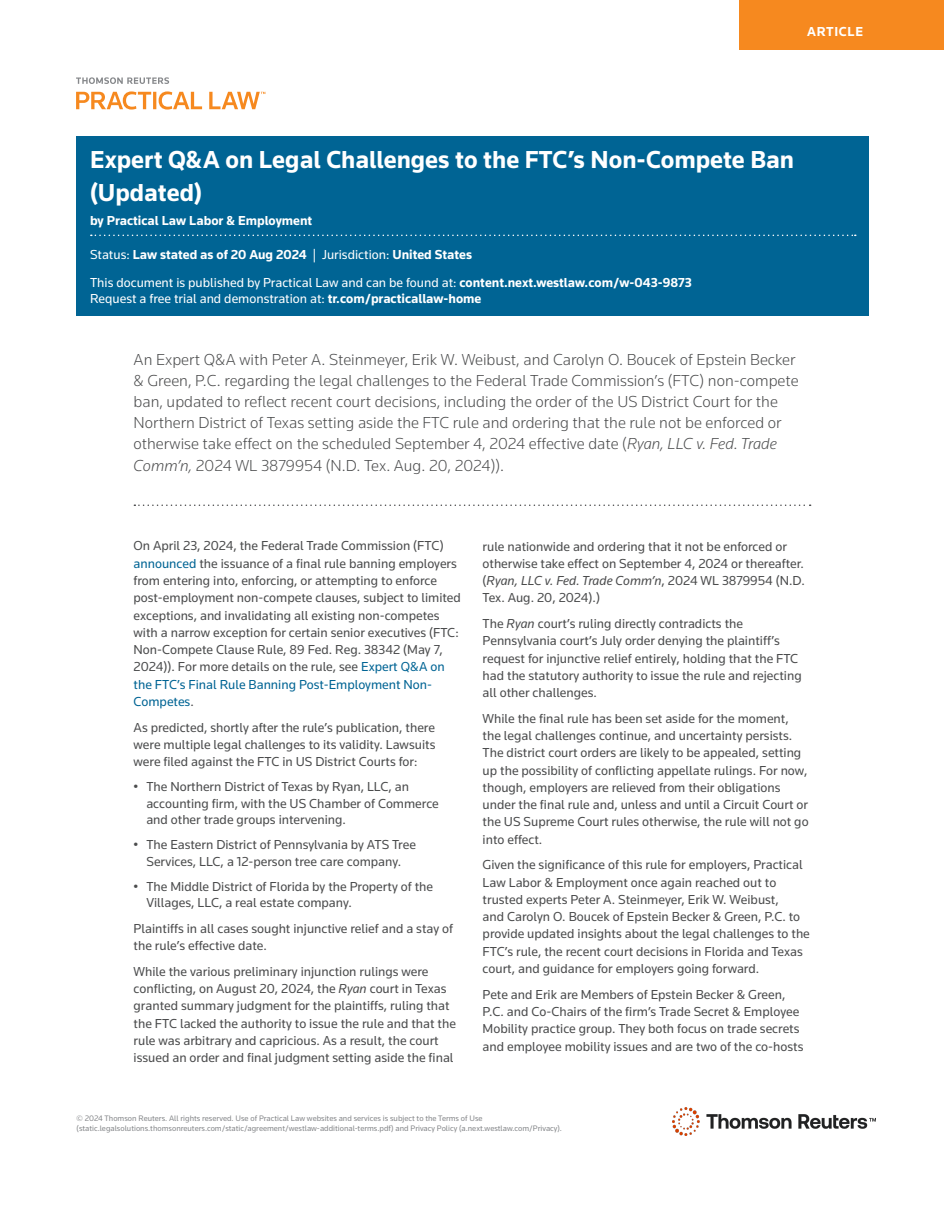
<style>
.page{position:relative;width:944px;height:1214px;background:#fff}
.page>*{position:absolute;margin:0;border:0;box-sizing:border-box;transform-origin:0 0}
.t1{font:700 25.5px/33px "Knowledge";color:#fff}
.t2{font:300 16.5px/21px "Knowledge";color:#4b4c4d}
.t3{font:13.5px/17.2px "Knowledge";color:#4b4c4d}
.t4{font:13.5px/27.2px "Knowledge";color:#fff}
.t5{font:700 13.5px "Knowledge";color:#fff}
.t6{font:700 13.5px "Knowledge";letter-spacing:.05em;color:#fff}
.t7{font:8.25px/9.8px "Knowledge";color:#86888b}
.s1{font-weight:700}
.s2{font-style:italic}
.s3{color:#006494}
</style>
<div class="page">
<div style="left:739px;top:0;width:205px;height:49px;background:#f6891f"></div>
<svg style="left:76px;top:91px;width:189px;height:19px"></svg>
<svg style="left:76px;top:77px;width:93px;height:7px"></svg>
<img style="left:672px;top:1107px;width:203px;height:28px">
<div style="left:77px;top:136px;width:792px;height:180px;background:#006494"></div>
<svg style="left:91px;top:234px;width:764px;height:2px"></svg>
<svg style="left:134px;top:504px;width:676px;height:2px"></svg>
<p class="t6" style="left:807px;top:23px;width:57px">ARTICLE</p>
<h1 class="t1" style="left:90px;top:143px;width:705px">Expert Q&amp;A on Legal Challenges to the FTC’s Non-Compete Ban (Updated)</h1>
<p class="t5" style="left:90px;top:213px;width:224px">by Practical Law Labor &amp; Employment</p>
<p class="t4" style="left:90px;top:241px;width:603px">Status: <span class="s1">Law stated as of 20 Aug 2024</span> | Jurisdiction: <span class="s1">United States<br></span>This document is published by Practical Law and can be found at: <span class="s1">content.next.westlaw.com/w-043-9873</span></p>
<p class="t4" style="left:90px;top:285px;width:393px">Request a free trial and demonstration at: <span class="s1">tr.com/practicallaw-home</span></p>
<p class="t2" style="left:134px;top:349px;width:666px">An Expert Q&amp;A with Peter A. Steinmeyer, Erik W. Weibust, and Carolyn O. Boucek of Epstein Becker &amp; Green, P.C. regarding the legal challenges to the Federal Trade Commission’s (FTC) non-compete ban, updated to reflect recent court decisions, including the order of the US District Court for the Northern District of Texas setting aside the FTC rule and ordering that the rule not be enforced or otherwise take effect on the scheduled September 4, 2024 effective date (<span class="s2">Ryan, LLC v. Fed. Trade Comm’n,</span> 2024 WL 3879954 (N.D. Tex. Aug. 20, 2024)).</p>
<p class="t3" style="left:134px;top:537px;width:329px">On April 23, 2024, the Federal Trade Commission (FTC) <span class="s3">announced</span> the issuance of a final rule banning employers from entering into, enforcing, or attempting to enforce post-employment non-compete clauses, subject to limited exceptions, and invalidating all existing non-competes with a narrow exception for certain senior executives (FTC:<br>Non-Compete Clause Rule, 89 Fed. Reg. 38342 (May 7, 2024)). For more details on the rule, see <span class="s3">Expert Q&amp;A on the FTC’s Final Rule Banning Post-Employment Non-Competes</span>.</p>
<p class="t3" style="left:134px;top:718px;width:303px;text-align:justify">As predicted, shortly after the rule’s publication, there were multiple legal challenges to its validity. Lawsuits were filed against the FTC in US District Courts for:</p>
<p class="t3" style="left:146px;top:778px;width:294px;line-height:16.5px;text-indent:-13px">• The Northern District of Texas by Ryan, LLC, an accounting firm, with the US Chamber of Commerce and other trade groups intervening.</p>
<p class="t3" style="left:134px;top:836px;width:284px;line-height:16.5px;text-align:center">• The Eastern District of Pennsylvania by ATS Tree<br>Services, LLC, a 12-person tree care company.</p>
<p class="t3" style="left:146px;top:877px;width:288px;line-height:16.5px;text-indent:-13px">• The Middle District of Florida by the Property of the<br>Villages, LLC, a real estate company.</p>
<p class="t3" style="left:134px;top:919px;width:321px">Plaintiffs in all cases sought injunctive relief and a stay of the rule’s effective date.</p>
<p class="t3" style="left:134px;top:962px;width:324px">While the various preliminary injunction rulings were conflicting, on August 20, 2024, the <span class="s2">Ryan</span> court in Texas granted summary judgment for the plaintiffs, ruling that the FTC lacked the authority to issue the rule and that the rule was arbitrary and capricious. As a result, the court issued an order and final judgment setting aside the final</p>
<p class="t3" style="left:482px;top:537px;width:324px">rule nationwide and ordering that it not be enforced or otherwise take effect on September 4, 2024 or thereafter. (<span class="s2">Ryan, LLC v. Fed. Trade Comm’n</span>, 2024 WL 3879954 (N.D.<br>Tex. Aug. 20, 2024).)</p>
<p class="t3" style="left:482px;top:614px;width:320px">The <span class="s2">Ryan</span> court’s ruling directly contradicts the Pennsylvania court’s July order denying the plaintiff’s request for injunctive relief entirely, holding that the FTC had the statutory authority to issue the rule and rejecting all other challenges.</p>
<p class="t3" style="left:482px;top:709px;width:327px">While the final rule has been set aside for the moment, the legal challenges continue, and uncertainty persists.<br>The district court orders are likely to be appealed, setting up the possibility of conflicting appellate rulings. For now, though, employers are relieved from their obligations under the final rule and, unless and until a Circuit Court or the US Supreme Court rules otherwise, the rule will not go into effect.</p>
<p class="t3" style="left:482px;top:856px;width:329px">Given the significance of this rule for employers, Practical Law Labor &amp; Employment once again reached out to trusted experts Peter A. Steinmeyer, Erik W. Weibust,<br>and Carolyn O. Boucek of Epstein Becker &amp; Green, P.C. to provide updated insights about the legal challenges to the FTC’s rule, the recent court decisions in Florida and Texas court, and guidance for employers going forward.</p>
<p class="t3" style="left:482px;top:985px;width:322px">Pete and Erik are Members of Epstein Becker &amp; Green, P.C. and Co-Chairs of the firm’s Trade Secret &amp; Employee Mobility practice group. They both focus on trade secrets and employee mobility issues and are two of the co-hosts</p>
<p class="t7" style="left:77px;top:1113px;width:487px">© 2024 Thomson Reuters. All rights reserved. Use of Practical Law websites and services is subject to the Terms of Use (static.legalsolutions.thomsonreuters.com/static/agreement/westlaw-additional-terms.pdf) and Privacy Policy (a.next.westlaw.com/Privacy).</p>
</div>
